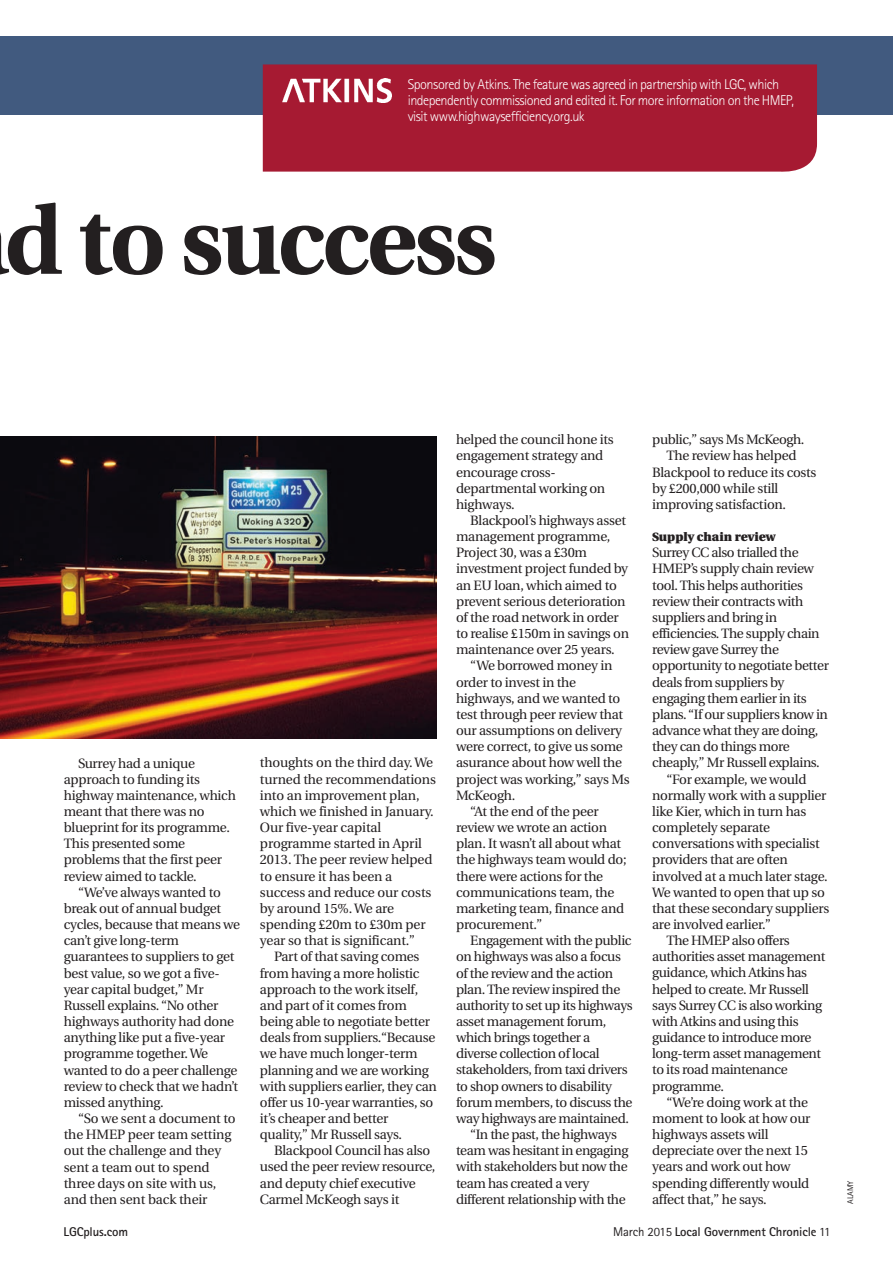
<style>
.page{position:relative;width:893px;height:1263px;background:#fff}
.page>*{position:absolute;margin:0;border:0;box-sizing:border-box;transform-origin:0 0}
.t1{font:700 96px "Utopia";letter-spacing:-.03em;color:#231f20}
.t2{font:300 14.1px/16.2px "Rotis Sans Serif";letter-spacing:-.035em;color:#fff}
.t3{font:13.5px/16.2px "Utopia";letter-spacing:-.02em;color:#231f20}
.t4{font:700 12.75px "Rotis Sans Serif";letter-spacing:-.01em;color:#231f20}
.t5{font:900 12px "Utopia";color:#231f20}
.t6{font:8.25px "Rotis Sans Serif";letter-spacing:-.005em;color:#231f20}
.s1{font-weight:400}
</style>
<div class="page">
<div style="left:0;top:36px;width:893px;height:79px;background:#415a7f"></div>
<div style="left:263px;top:64px;width:554px;height:108px;background:#a61a32"></div>
<img style="left:283px;top:79px;width:108px;height:23px">
<img style="left:0;top:436px;width:437px;height:302px">
<p class="t2" style="left:408px;top:76px;width:388px">Sponsored by Atkins. The feature was agreed in partnership with LGC, which independently commissioned and edited it. For more information on the HMEP, visit www.highwaysefficiency.org.uk</p>
<h1 class="t1" style="left:5px;top:186px;width:493px">d to success</h1>
<p class="t3" style="left:64px;top:755px;width:174px;text-indent:14px">Surrey had a unique approach to funding its highway maintenance, which meant that there was no blueprint for its programme.<br>This presented some problems that the first peer review aimed to tackle.</p>
<p class="t3" style="left:64px;top:884px;width:178px;text-indent:14px">“We’ve always wanted to break out of annual budget cycles, because that means we can’t give long-term guarantees to suppliers to get best value, so we got a five&shy;year capital budget,” Mr<br>Russell explains. “No other highways authority had done anything like put a five-year programme together. We wanted to do a peer challenge review to check that we hadn’t missed anything.</p>
<p class="t3" style="left:64px;top:1110px;width:173px;text-indent:14px">“So we sent a document to the HMEP peer team setting out the challenge and they sent a team out to spend three days on site with us, and then sent back their</p>
<p class="t3" style="left:260px;top:755px;width:178px">thoughts on the third day. We turned the recommendations into an improvement plan, which we finished in January.<br>Our five-year capital programme started in April<br>2013. The peer review helped to ensure it has been a success and reduce our costs by around 15%. We are spending £20m to £30m per year so that is significant.”</p>
<p class="t3" style="left:260px;top:949px;width:178px;text-indent:14px">Part of that saving comes from having a more holistic approach to the work itself, and part of it comes from being able to negotiate better deals from suppliers.“Because we have much longer-term planning and we are working with suppliers earlier, they can offer us 10-year warranties, so it’s cheaper and better quality,” Mr Russell says.</p>
<p class="t3" style="left:260px;top:1143px;width:177px;text-indent:14px">Blackpool Council has also used the peer review resource, and deputy chief executive<br>Carmel McKeogh says it</p>
<p class="t3" style="left:456px;top:432px;width:159px">helped the council hone its engagement strategy and encourage cross&shy;departmental working on highways.</p>
<p class="t3" style="left:456px;top:512px;width:175px;text-indent:14px">Blackpool’s highways asset management programme,<br>Project 30, was a £30m investment project funded by an EU loan, which aimed to prevent serious deterioration of the road network in order to realise £150m in savings on maintenance over 25 years.</p>
<p class="t3" style="left:470px;top:658px;width:144px">“We borrowed money in</p>
<p class="t3" style="left:456px;top:674px;width:121px">order to invest in the</p>
<p class="t3" style="left:456px;top:690px;width:166px">highways, and we wanted to</p>
<p class="t3" style="left:456px;top:706px;width:169px">test through peer review that</p>
<p class="t3" style="left:456px;top:723px;width:168px">our assumptions on delivery</p>
<p class="t3" style="left:456px;top:739px;width:168px">were correct, to give us some</p>
<p class="t3" style="left:456px;top:755px;width:168px">asurance about how well the</p>
<p class="t3" style="left:456px;top:771px;width:175px">project was working,” says Ms</p>
<p class="t3" style="left:456px;top:787px;width:61px">McKeogh.</p>
<p class="t3" style="left:470px;top:803px;width:130px">“At the end of the peer</p>
<p class="t3" style="left:456px;top:820px;width:153px">review we wrote an action</p>
<p class="t3" style="left:456px;top:836px;width:167px">plan. It wasn’t all about what</p>
<p class="t3" style="left:456px;top:852px;width:172px">the highways team would do;</p>
<p class="t3" style="left:456px;top:868px;width:149px">there were actions for the</p>
<p class="t3" style="left:456px;top:884px;width:160px">communications team, the</p>
<p class="t3" style="left:456px;top:900px;width:170px">marketing team, finance and</p>
<p class="t3" style="left:456px;top:916px;width:88px">procurement.”</p>
<p class="t3" style="left:470px;top:933px;width:163px">Engagement with the public</p>
<p class="t3" style="left:456px;top:949px;width:166px">on highways was also a focus</p>
<p class="t3" style="left:456px;top:965px;width:159px">of the review and the action</p>
<p class="t3" style="left:456px;top:981px;width:166px">plan. The review inspired the</p>
<p class="t3" style="left:456px;top:997px;width:178px">authority to set up its highways</p>
<p class="t3" style="left:456px;top:1013px;width:152px">asset management forum,</p>
<p class="t3" style="left:456px;top:1030px;width:136px">which brings together a</p>
<p class="t3" style="left:456px;top:1046px;width:145px">diverse collection of local</p>
<p class="t3" style="left:456px;top:1062px;width:173px">stakeholders, from taxi drivers</p>
<p class="t3" style="left:456px;top:1078px;width:157px">to shop owners to disability</p>
<p class="t3" style="left:456px;top:1094px;width:178px">forum members, to discuss the</p>
<p class="t3" style="left:456px;top:1110px;width:174px">way highways are maintained.</p>
<p class="t3" style="left:470px;top:1127px;width:148px">“In the past, the highways</p>
<p class="t3" style="left:456px;top:1143px;width:174px">team was hesitant in engaging</p>
<p class="t3" style="left:456px;top:1159px;width:173px">with stakeholders but now the</p>
<p class="t3" style="left:456px;top:1175px;width:135px">team has created a very</p>
<p class="t3" style="left:456px;top:1191px;width:171px">different relationship with the</p>
<p class="t3" style="left:652px;top:432px;width:154px">public,” says Ms McKeogh.</p>
<p class="t3" style="left:666px;top:448px;width:132px">The review has helped</p>
<p class="t3" style="left:652px;top:464px;width:166px">Blackpool to reduce its costs</p>
<p class="t3" style="left:652px;top:480px;width:128px">by £200,000 while still</p>
<p class="t3" style="left:652px;top:496px;width:135px">improving satisfaction.</p>
<p class="t5" style="left:652px;top:530px;width:125px">Supply chain review</p>
<p class="t3" style="left:652px;top:545px;width:148px">Surrey CC also trialled the</p>
<p class="t3" style="left:652px;top:561px;width:163px">HMEP’s supply chain review</p>
<p class="t3" style="left:652px;top:577px;width:152px">tool. This helps authorities</p>
<p class="t3" style="left:652px;top:593px;width:153px">review their contracts with</p>
<p class="t3" style="left:652px;top:609px;width:126px">suppliers and bring in</p>
<p class="t3" style="left:652px;top:626px;width:169px">efficiencies. The supply chain</p>
<p class="t3" style="left:652px;top:642px;width:128px">review gave Surrey the</p>
<p class="t3" style="left:652px;top:658px;width:178px">opportunity to negotiate better</p>
<p class="t3" style="left:652px;top:674px;width:134px">deals from suppliers by</p>
<p class="t3" style="left:652px;top:690px;width:156px">engaging them earlier in its</p>
<p class="t3" style="left:652px;top:706px;width:177px">plans. “If our suppliers know in</p>
<p class="t3" style="left:652px;top:723px;width:168px">advance what they are doing,</p>
<p class="t3" style="left:652px;top:739px;width:139px">they can do things more</p>
<p class="t3" style="left:652px;top:755px;width:169px">cheaply,” Mr Russell explains.</p>
<p class="t3" style="left:666px;top:771px;width:141px">“For example, we would</p>
<p class="t3" style="left:652px;top:787px;width:176px">normally work with a supplier</p>
<p class="t3" style="left:652px;top:803px;width:156px">like Kier, which in turn has</p>
<p class="t3" style="left:652px;top:820px;width:119px">completely separate</p>
<p class="t3" style="left:652px;top:836px;width:169px">conversations with specialist</p>
<p class="t3" style="left:652px;top:852px;width:137px">providers that are often</p>
<p class="t3" style="left:652px;top:868px;width:177px">involved at a much later stage.</p>
<p class="t3" style="left:652px;top:884px;width:174px">We wanted to open that up so</p>
<p class="t3" style="left:652px;top:900px;width:178px">that these secondary suppliers</p>
<p class="t3" style="left:652px;top:916px;width:120px">are involved earlier.”</p>
<p class="t3" style="left:666px;top:933px;width:125px">The HMEP also offers</p>
<p class="t3" style="left:652px;top:949px;width:175px">authorities asset management</p>
<p class="t3" style="left:652px;top:965px;width:156px">guidance, which Atkins has</p>
<p class="t3" style="left:652px;top:981px;width:158px">helped to create. Mr Russell</p>
<p class="t3" style="left:652px;top:997px;width:171px">says Surrey CC is also working</p>
<p class="t3" style="left:652px;top:1013px;width:148px">with Atkins and using this</p>
<p class="t3" style="left:652px;top:1030px;width:161px">guidance to introduce more</p>
<p class="t3" style="left:652px;top:1046px;width:170px">long-term asset management</p>
<p class="t3" style="left:652px;top:1062px;width:137px">to its road maintenance</p>
<p class="t3" style="left:652px;top:1078px;width:73px">programme.</p>
<p class="t3" style="left:666px;top:1094px;width:143px">“We’re doing work at the</p>
<p class="t3" style="left:652px;top:1110px;width:160px">moment to look at how our</p>
<p class="t3" style="left:652px;top:1127px;width:118px">highways assets will</p>
<p class="t3" style="left:652px;top:1143px;width:157px">depreciate over the next 15</p>
<p class="t3" style="left:652px;top:1159px;width:140px">years and work out how</p>
<p class="t3" style="left:652px;top:1175px;width:159px">spending differently would</p>
<p class="t3" style="left:652px;top:1191px;width:116px">affect that,” he says.</p>
<p class="t4" style="left:63px;top:1223px;width:66px">LGCplus.com</p>
<p class="t4" style="left:613px;top:1223px;width:219px"><span class="s1">March 2015</span> Local Government Chronicle <span class="s1">11</span></p>
<p class="t6" style="left:845px;top:1204px;width:25px;rotate:-90deg">ALAMY</p>
</div>
